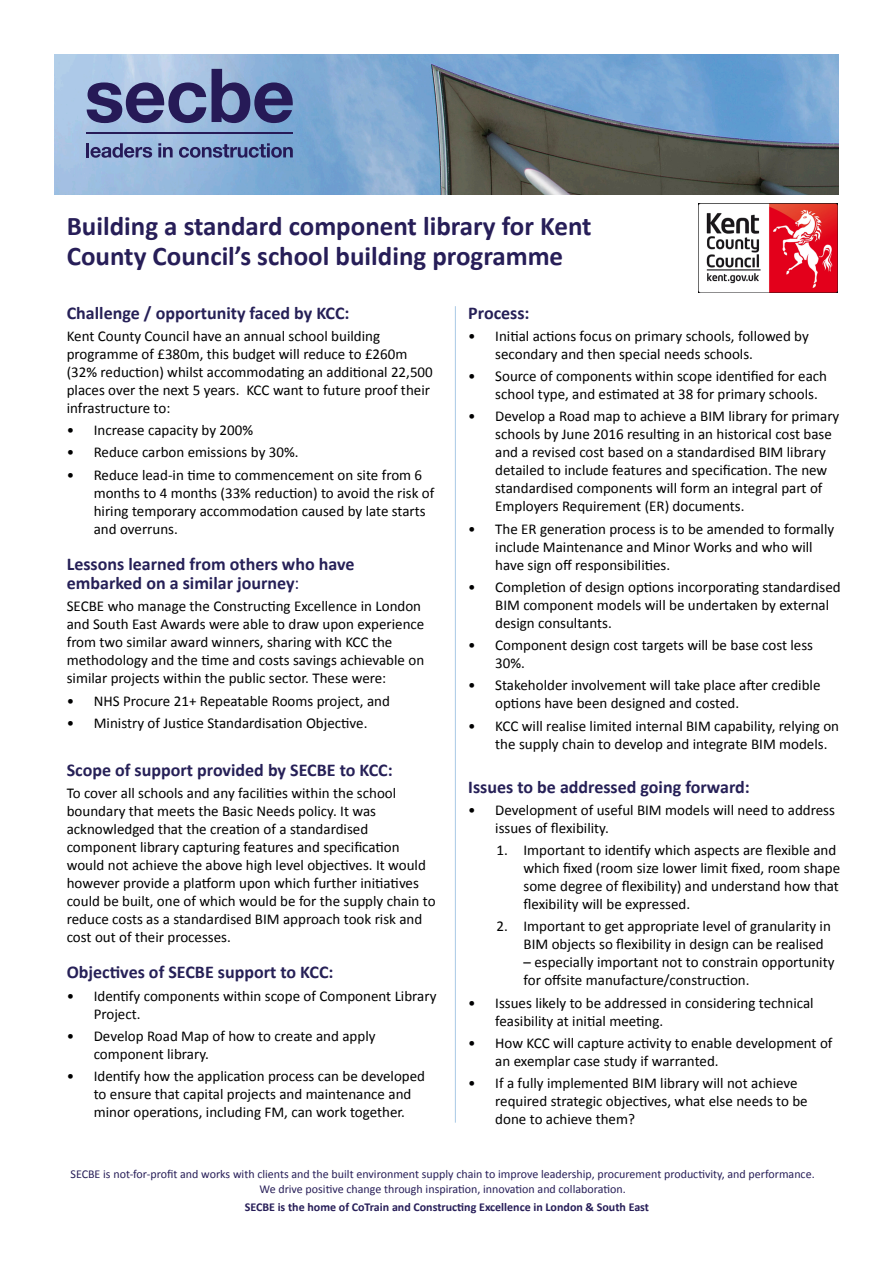
<style>
.page{position:relative;width:893px;height:1263px;background:#fff}
.page>*{position:absolute;margin:0;border:0;box-sizing:border-box;transform-origin:0 0}
.t1{font:700 27px/30px "Calibri";color:#271e58}
.t2{font:700 18px "Calibri";color:#262057}
.t3{font:15px/18px "Calibri";color:#000001}
.t4{font:12px "Calibri";color:#271e58}
.t5{font:700 12px "Calibri";color:#271e58}
.s1{font-weight:400}
</style>
<div class="page">
<img style="left:54px;top:54px;width:785px;height:141px">
<svg style="left:87px;top:82px;width:119px;height:41px;background:#636998"></svg>
<svg style="left:212px;top:69px;width:81px;height:54px;background:#5a689a"></svg>
<hr style="left:86px;top:132px;width:207px;height:2px;background:#261a57">
<hr style="left:86px;top:143px;width:3px;height:14px;background:#261a57">
<svg style="left:90px;top:143px;width:62px;height:15px"></svg>
<svg style="left:158px;top:143px;width:15px;height:14px"></svg>
<svg style="left:179px;top:143px;width:114px;height:15px;background:#6275a5"></svg>
<hr style="left:455px;top:306px;width:1px;height:817px;background:#a9c9e6">
<img style="left:698px;top:203px;width:140px;height:89px">
<p class="t1" style="left:67px;top:211px;width:526px">Building a standard component library for Kent<br>County Council’s school building programme</p>
<p class="t2" style="left:67px;top:301px;width:284px">Challenge / opportunity faced by KCC:</p>
<p class="t3" style="left:67px;top:327px;width:368px">Kent County Council have an annual school building programme of £380m, this budget will reduce to £260m (32% reduction) whilst accommodating an additional 22,500 places over the next 5 years. KCC want to future proof their infrastructure to:</p>
<p class="t3" style="left:67px;top:421px;width:188px">• Increase capacity by 200%</p>
<p class="t3" style="left:67px;top:443px;width:233px">• Reduce carbon emissions by 30%.</p>
<p class="t3" style="left:94px;top:466px;width:342px;text-indent:-27px">• Reduce lead-in time to commencement on site from 6 months to 4 months (33% reduction) to avoid the risk of hiring temporary accommodation caused by late starts and overruns.</p>
<p class="t2" style="left:67px;top:552px;width:289px">Lessons learned from others who have</p>
<p class="t2" style="left:67px;top:572px;width:234px">embarked on a similar journey<span class="s1">:</span></p>
<p class="t3" style="left:67px;top:597px;width:359px">SECBE who manage the Constructing Excellence in London and South East Awards were able to draw upon experience from two similar award winners, sharing with KCC the methodology and the time and costs savings achievable on similar projects within the public sector. These were:</p>
<p class="t3" style="left:67px;top:692px;width:325px">• NHS Procure 21+ Repeatable Rooms project, and</p>
<p class="t3" style="left:67px;top:714px;width:302px">• Ministry of Justice Standardisation Objective.</p>
<p class="t2" style="left:67px;top:759px;width:327px">Scope of support provided by SECBE to KCC:</p>
<p class="t3" style="left:67px;top:784px;width:370px">To cover all schools and any facilities within the school boundary that meets the Basic Needs policy. It was acknowledged that the creation of a standardised component library capturing features and specification would not achieve the above high level objectives. It would however provide a platform upon which further initiatives could be built, one of which would be for the supply chain to reduce costs as a standardised BIM approach took risk and cost out of their processes.</p>
<p class="t2" style="left:67px;top:961px;width:268px">Objectives of SECBE support to KCC:</p>
<p class="t3" style="left:94px;top:987px;width:344px;text-indent:-27px">• Identify components within scope of Component Library<br>Project.</p>
<p class="t3" style="left:94px;top:1027px;width:283px;text-indent:-27px">• Develop Road Map of how to create and apply component library.</p>
<p class="t3" style="left:94px;top:1067px;width:333px;text-indent:-27px">• Identify how the application process can be developed to ensure that capital projects and maintenance and minor operations, including FM, can work together.</p>
<p class="t2" style="left:468px;top:301px;width:63px">Process:</p>
<p class="t3" style="left:495px;top:327px;width:315px;text-indent:-27px">• Initial actions focus on primary schools, followed by secondary and then special needs schools.</p>
<p class="t3" style="left:495px;top:367px;width:333px;text-indent:-27px">• Source of components within scope identified for each school type, and estimated at 38 for primary schools.</p>
<p class="t3" style="left:495px;top:407px;width:346px;text-indent:-27px">• Develop a Road map to achieve a BIM library for primary schools by June 2016 resulting in an historical cost base and a revised cost based on a standardised BIM library detailed to include features and specification. The new standardised components will form an integral part of Employers Requirement (ER) documents.</p>
<p class="t3" style="left:495px;top:520px;width:341px;text-indent:-27px">• The ER generation process is to be amended to formally include Maintenance and Minor Works and who will have sign off responsibilities.</p>
<p class="t3" style="left:495px;top:578px;width:347px;text-indent:-27px">• Completion of design options incorporating standardised<br>BIM component models will be undertaken by external design consultants.</p>
<p class="t3" style="left:495px;top:636px;width:319px;text-indent:-27px">• Component design cost targets will be base cost less<br>30%.</p>
<p class="t3" style="left:495px;top:676px;width:327px;text-indent:-27px">• Stakeholder involvement will take place after credible options have been designed and costed.</p>
<p class="t3" style="left:495px;top:717px;width:345px;text-indent:-27px">• KCC will realise limited internal BIM capability, relying on the supply chain to develop and integrate BIM models.</p>
<p class="t2" style="left:468px;top:775px;width:283px">Issues to be addressed going forward:</p>
<p class="t3" style="left:495px;top:801px;width:341px;text-indent:-27px">• Development of useful BIM models will need to address issues of flexibility.</p>
<p class="t3" style="left:523px;top:841px;width:318px;text-indent:-27px">1. Important to identify which aspects are flexible and which fixed (room size lower limit fixed, room shape some degree of flexibility) and understand how that flexibility will be expressed.</p>
<p class="t3" style="left:523px;top:917px;width:309px;text-indent:-27px">2. Important to get appropriate level of granularity in<br>BIM objects so flexibility in design can be realised</p>
<p class="t3" style="left:523px;top:953px;width:312px">– especially important not to constrain opportunity for offsite manufacture/construction.</p>
<p class="t3" style="left:495px;top:994px;width:320px;text-indent:-27px">• Issues likely to be addressed in considering technical feasibility at initial meeting.</p>
<p class="t3" style="left:495px;top:1034px;width:339px;text-indent:-27px">• How KCC will capture activity to enable development of an exemplar case study if warranted.</p>
<p class="t3" style="left:495px;top:1074px;width:314px;text-indent:-27px">• If a fully implemented BIM library will not achieve required strategic objectives, what else needs to be done to achieve them?</p>
<p class="t4" style="left:70px;top:1166px;width:746px">SECBE is not-for-profit and works with clients and the built environment supply chain to improve leadership, procurement productivity, and performance.</p>
<p class="t4" style="left:259px;top:1181px;width:368px">We drive positive change through inspiration, innovation and collaboration.</p>
<p class="t5" style="left:245px;top:1199px;width:406px">SECBE is the home of CoTrain and Constructing Excellence in London &amp; South East</p>
</div>
